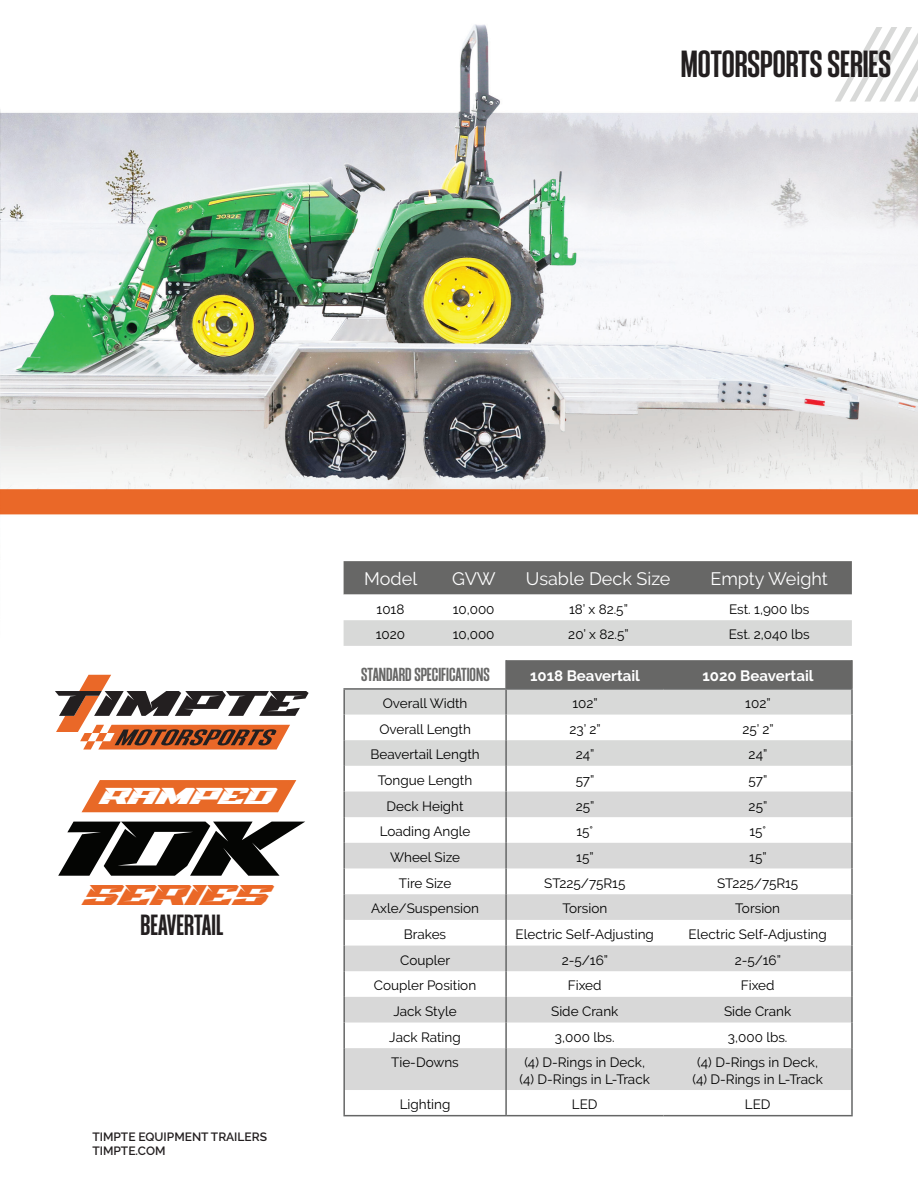
<style>
.page{position:relative;width:918px;height:1188px;background:#fff}
.page>*{position:absolute;margin:0;border:0;box-sizing:border-box;transform-origin:0 0}
.t1{font:88.2px "Bring Race";color:#040503}
.Category_1{font:700 33px "Athletic Pro";color:#231f20}
.t2{font:32.55px "Bring Race";color:#ea6827}
.t3{font:26.25px "Bring Race";color:#fff}
.t4{font:700 25.5px "Athletic Pro";color:#231f20}
.t5{font:18px "Raleway";color:#fff}
.t6{font:700 16.5px "Athletic Pro";color:#676766}
.t7{font:700 15px "Raleway";color:#fff}
.t8{font:13.5px "Raleway";color:#000}
.t9{font:600 12px/14.4px "Raleway";color:#231f20}
</style>
<div class="page">
<img style="left:0;top:24px;width:918px;height:1093px">
<svg style="left:82px;top:780px;width:214px;height:32px"></svg>
<svg style="left:344px;top:561px;width:508px;height:85px"></svg>
<svg style="left:344px;top:660px;width:507px;height:132px"></svg>
<svg style="left:345px;top:792px;width:506px;height:298px;fill:#d8d8d8"></svg>
<hr style="left:505px;top:660px;width:2px;height:28px;background:#676766">
<hr style="left:851px;top:660px;width:2px;height:28px;background:#676766">
<hr style="left:506px;top:688px;width:158px;height:2px;background:#656666">
<hr style="left:664px;top:688px;width:189px;height:2px;background:#656666">
<hr style="left:851px;top:690px;width:2px;height:25px;background:#656666">
<hr style="left:851px;top:715px;width:2px;height:25px;background:#656666">
<hr style="left:851px;top:740px;width:2px;height:26px;background:#656666">
<hr style="left:851px;top:766px;width:2px;height:26px;background:#656666">
<hr style="left:851px;top:792px;width:2px;height:25px;background:#656666">
<hr style="left:851px;top:817px;width:2px;height:26px;background:#656666">
<hr style="left:851px;top:843px;width:2px;height:25px;background:#656666">
<hr style="left:851px;top:868px;width:2px;height:26px;background:#656666">
<hr style="left:851px;top:894px;width:2px;height:26px;background:#656666">
<hr style="left:851px;top:920px;width:2px;height:26px;background:#656666">
<hr style="left:851px;top:946px;width:2px;height:25px;background:#656666">
<hr style="left:851px;top:971px;width:2px;height:26px;background:#656666">
<hr style="left:851px;top:997px;width:2px;height:26px;background:#656666">
<hr style="left:851px;top:1023px;width:2px;height:25px;background:#656666">
<hr style="left:851px;top:1048px;width:2px;height:42px;background:#656666">
<hr style="left:851px;top:1090px;width:2px;height:25px;background:#656666">
<hr style="left:506px;top:1115px;width:158px;height:1px;background:#656666">
<hr style="left:664px;top:1115px;width:189px;height:1px;background:#656666">
<hr style="left:343px;top:688px;width:163px;height:2px;background:#656666">
<hr style="left:343px;top:690px;width:2px;height:25px;background:#656666">
<hr style="left:505px;top:690px;width:2px;height:25px;background:#656666">
<hr style="left:343px;top:715px;width:2px;height:25px;background:#656666">
<hr style="left:505px;top:715px;width:2px;height:25px;background:#656666">
<hr style="left:343px;top:740px;width:2px;height:26px;background:#656666">
<hr style="left:505px;top:740px;width:2px;height:26px;background:#656666">
<hr style="left:343px;top:766px;width:2px;height:26px;background:#656666">
<hr style="left:505px;top:766px;width:2px;height:26px;background:#656666">
<hr style="left:343px;top:792px;width:2px;height:25px;background:#656666">
<hr style="left:505px;top:792px;width:2px;height:25px;background:#656666">
<hr style="left:343px;top:817px;width:2px;height:26px;background:#656666">
<hr style="left:505px;top:817px;width:2px;height:26px;background:#656666">
<hr style="left:343px;top:843px;width:2px;height:25px;background:#656666">
<hr style="left:505px;top:843px;width:2px;height:25px;background:#656666">
<hr style="left:343px;top:868px;width:2px;height:26px;background:#656666">
<hr style="left:505px;top:868px;width:2px;height:26px;background:#656666">
<hr style="left:343px;top:894px;width:2px;height:26px;background:#656666">
<hr style="left:505px;top:894px;width:2px;height:26px;background:#656666">
<hr style="left:343px;top:920px;width:2px;height:26px;background:#656666">
<hr style="left:505px;top:920px;width:2px;height:26px;background:#656666">
<hr style="left:343px;top:946px;width:2px;height:25px;background:#656666">
<hr style="left:505px;top:946px;width:2px;height:25px;background:#656666">
<hr style="left:343px;top:971px;width:2px;height:26px;background:#656666">
<hr style="left:505px;top:971px;width:2px;height:26px;background:#656666">
<hr style="left:343px;top:997px;width:2px;height:26px;background:#656666">
<hr style="left:505px;top:997px;width:2px;height:26px;background:#656666">
<hr style="left:343px;top:1023px;width:2px;height:25px;background:#656666">
<hr style="left:505px;top:1023px;width:2px;height:25px;background:#656666">
<hr style="left:343px;top:1048px;width:2px;height:42px;background:#656666">
<hr style="left:505px;top:1048px;width:2px;height:42px;background:#656666">
<hr style="left:343px;top:1090px;width:2px;height:25px;background:#656666">
<hr style="left:505px;top:1090px;width:2px;height:25px;background:#656666">
<hr style="left:343px;top:1115px;width:163px;height:1px;background:#656666">
<svg style="left:55px;top:675px;width:254px;height:75px"></svg>
<svg style="left:828px;top:27px;width:90px;height:75px"></svg>
<p class="Category_1" style="left:681px;top:46px;width:212px">MOTORSPORTS SERIES</p>
<p class="t3" style="left:98px;top:781px;width:175px">RAMPED</p>
<p class="t1" style="left:43px;top:796px;width:241px">10K</p>
<p class="t2" style="left:82px;top:876px;width:187px">SERIES</p>
<p class="t4" style="left:140px;top:911px;width:84px">BEAVERTAIL</p>
<p class="t9" style="left:92px;top:1129px;width:176px">TIMPTE EQUIPMENT TRAILERS<br>TIMPTE.COM</p>
<p class="t5" style="left:364px;top:568px;width:55px">Model</p>
<p class="t5" style="left:452px;top:568px;width:45px">GVW</p>
<p class="t5" style="left:526px;top:568px;width:146px">Usable Deck Size</p>
<p class="t5" style="left:711px;top:568px;width:119px">Empty Weight</p>
<p class="t8" style="left:377px;top:601px;width:29px">1018</p>
<p class="t8" style="left:453px;top:601px;width:43px">10,000</p>
<p class="t8" style="left:569px;top:601px;width:60px">18’ x 82.5”</p>
<p class="t8" style="left:729px;top:601px;width:82px">Est. 1,900 lbs</p>
<p class="t8" style="left:376px;top:627px;width:31px">1020</p>
<p class="t8" style="left:453px;top:627px;width:43px">10,000</p>
<p class="t8" style="left:568px;top:627px;width:62px">20’ x 82.5”</p>
<p class="t8" style="left:729px;top:627px;width:83px">Est. 2,040 lbs</p>
<p class="t7" style="left:530px;top:667px;width:111px">1018 Beavertail</p>
<p class="t7" style="left:702px;top:667px;width:113px">1020 Beavertail</p>
<p class="t8" style="left:383px;top:695px;width:86px">Overall Width</p>
<p class="t8" style="left:572px;top:695px;width:27px">102”</p>
<p class="t8" style="left:745px;top:695px;width:27px">102”</p>
<p class="t8" style="left:379px;top:721px;width:93px">Overall Length</p>
<p class="t8" style="left:569px;top:721px;width:33px">23’ 2”</p>
<p class="t8" style="left:742px;top:721px;width:33px">25’ 2”</p>
<p class="t8" style="left:370px;top:747px;width:111px">Beavertail Length</p>
<p class="t8" style="left:576px;top:747px;width:20px">24”</p>
<p class="t8" style="left:749px;top:747px;width:20px">24”</p>
<p class="t8" style="left:378px;top:772px;width:96px">Tongue Length</p>
<p class="t8" style="left:576px;top:772px;width:20px">57”</p>
<p class="t8" style="left:749px;top:772px;width:20px">57”</p>
<p class="t8" style="left:387px;top:798px;width:78px">Deck Height</p>
<p class="t8" style="left:576px;top:798px;width:20px">25”</p>
<p class="t8" style="left:749px;top:798px;width:20px">25”</p>
<p class="t8" style="left:380px;top:824px;width:92px">Loading Angle</p>
<p class="t8" style="left:576px;top:824px;width:18px">15°</p>
<p class="t8" style="left:749px;top:824px;width:18px">15°</p>
<p class="t8" style="left:390px;top:849px;width:72px">Wheel Size</p>
<p class="t8" style="left:576px;top:849px;width:19px">15”</p>
<p class="t8" style="left:749px;top:849px;width:19px">15”</p>
<p class="t8" style="left:399px;top:875px;width:54px">Tire Size</p>
<p class="t8" style="left:544px;top:875px;width:83px">ST225/75R15</p>
<p class="t8" style="left:717px;top:875px;width:83px">ST225/75R15</p>
<p class="t8" style="left:371px;top:901px;width:110px">Axle/Suspension</p>
<p class="t8" style="left:562px;top:901px;width:46px">Torsion</p>
<p class="t8" style="left:735px;top:901px;width:46px">Torsion</p>
<p class="t8" style="left:404px;top:926px;width:44px">Brakes</p>
<p class="t8" style="left:516px;top:926px;width:140px">Electric Self-Adjusting</p>
<p class="t8" style="left:689px;top:926px;width:140px">Electric Self-Adjusting</p>
<p class="t8" style="left:400px;top:952px;width:51px">Coupler</p>
<p class="t8" style="left:562px;top:952px;width:48px">2-5/16”</p>
<p class="t8" style="left:735px;top:952px;width:48px">2-5/16”</p>
<p class="t8" style="left:374px;top:978px;width:104px">Coupler Position</p>
<p class="t8" style="left:568px;top:978px;width:35px">Fixed</p>
<p class="t8" style="left:741px;top:978px;width:35px">Fixed</p>
<p class="t8" style="left:393px;top:1003px;width:65px">Jack Style</p>
<p class="t8" style="left:551px;top:1003px;width:69px">Side Crank</p>
<p class="t8" style="left:724px;top:1003px;width:69px">Side Crank</p>
<p class="t8" style="left:389px;top:1029px;width:73px">Jack Rating</p>
<p class="t8" style="left:555px;top:1029px;width:61px">3,000 lbs.</p>
<p class="t8" style="left:728px;top:1029px;width:61px">3,000 lbs.</p>
<p class="t8" style="left:391px;top:1055px;width:69px">Tie-Downs</p>
<p class="t8" style="left:524px;top:1055px;width:122px">(4) D-Rings in Deck,</p>
<p class="t8" style="left:520px;top:1071px;width:132px">(4) D-Rings in L-Track</p>
<p class="t6" style="left:361px;top:665px;width:130px">STANDARD SPECIFICATIONS</p>
<p class="t8" style="left:697px;top:1055px;width:122px">(4) D-Rings in Deck,</p>
<p class="t8" style="left:693px;top:1071px;width:132px">(4) D-Rings in L-Track</p>
<p class="t8" style="left:400px;top:1097px;width:52px">Lighting</p>
<p class="t8" style="left:572px;top:1097px;width:27px">LED</p>
<p class="t8" style="left:745px;top:1097px;width:27px">LED</p>
</div>
